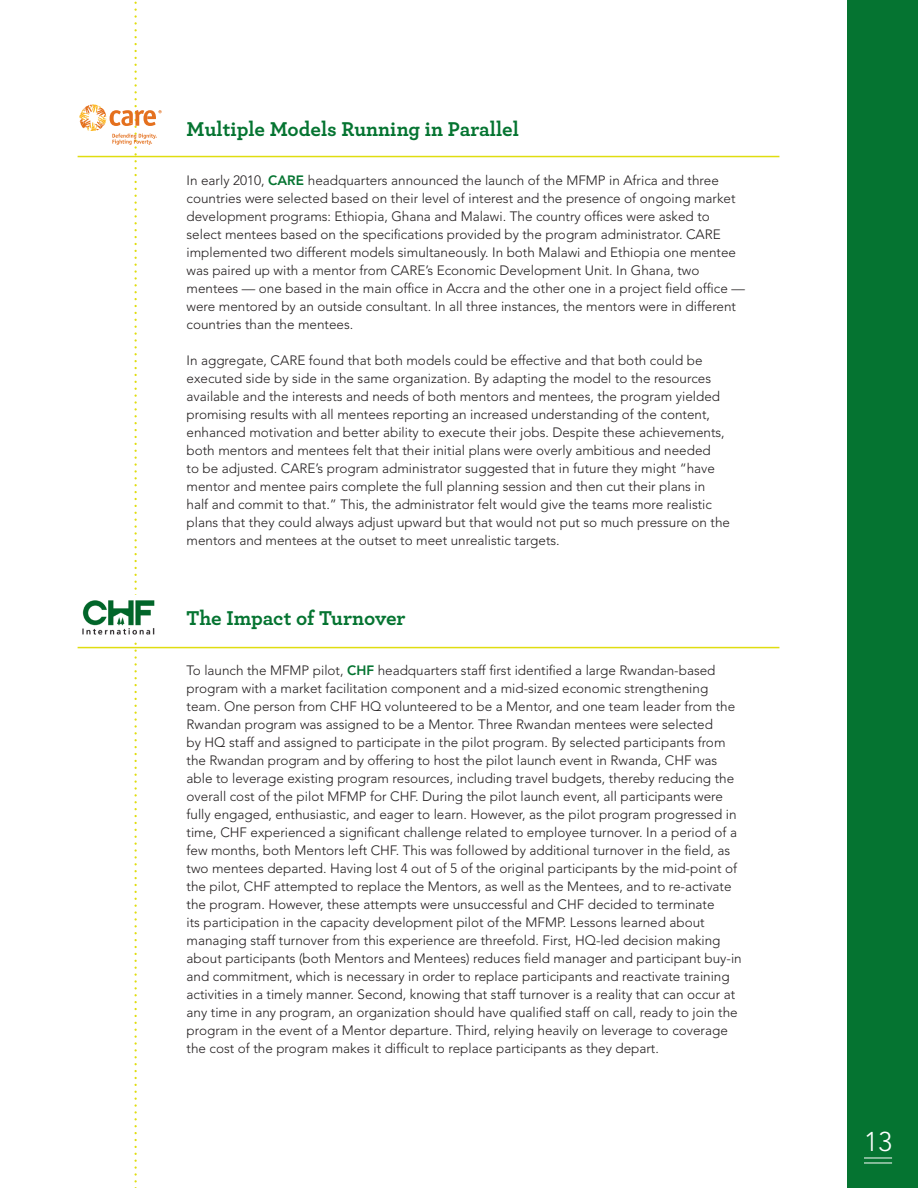
<style>
.page{position:relative;width:918px;height:1188px;background:#fff}
.page>*{position:absolute;margin:0;border:0;box-sizing:border-box;transform-origin:0 0}
.t1{font:300 27px "Avenir";color:#fff}
.t2{font:700 21px "Archer";color:#057431}
.t3{font:300 13.5px/18px "Avenir";color:#231f20}
.s1{font-weight:800;color:#057431}
</style>
<div class="page">
<div style="left:848px;top:0;width:70px;height:1188px;background:#057431"></div>
<svg style="left:864px;top:1157px;width:28px;height:6px"></svg>
<hr style="left:78px;top:156px;width:701px;height:1px;background:#e0dd10">
<hr style="left:78px;top:647px;width:701px;height:1px;background:#e0dd10">
<svg style="left:79px;top:1px;width:83px;height:1187px"></svg>
<img style="left:79px;top:595px;width:83px;height:43px">
<h2 class="t2" style="left:187px;top:115px;width:334px">Multiple Models Running in Parallel</h2>
<p class="t3" style="left:187px;top:171px;width:560px">In early 2010, <span class="s1">CARE</span> headquarters announced the launch of the MFMP in Africa and three countries were selected based on their level of interest and the presence of ongoing market development programs: Ethiopia, Ghana and Malawi. The country offices were asked to select mentees based on the specifications provided by the program administrator. CARE implemented two different models simultaneously. In both Malawi and Ethiopia one mentee was paired up with a mentor from CARE’s Economic Development Unit. In Ghana, two mentees — one based in the main office in Accra and the other one in a project field office — were mentored by an outside consultant. In all three instances, the mentors were in different countries than the mentees.</p>
<p class="t3" style="left:187px;top:351px;width:545px">In aggregate, CARE found that both models could be effective and that both could be executed side by side in the same organization. By adapting the model to the resources available and the interests and needs of both mentors and mentees, the program yielded promising results with all mentees reporting an increased understanding of the content, enhanced motivation and better ability to execute their jobs. Despite these achievements, both mentors and mentees felt that their initial plans were overly ambitious and needed<br>to be adjusted. CARE’s program administrator suggested that in future they might “have mentor and mentee pairs complete the full planning session and then cut their plans in half and commit to that.” This, the administrator felt would give the teams more realistic plans that they could always adjust upward but that would not put so much pressure on the mentors and mentees at the outset to meet unrealistic targets.</p>
<h2 class="t2" style="left:187px;top:605px;width:221px">The Impact of Turnover</h2>
<p class="t3" style="left:187px;top:661px;width:557px">To launch the MFMP pilot, <span class="s1">CHF</span> headquarters staff first identified a large Rwandan-based program with a market facilitation component and a mid-sized economic strengthening team. One person from CHF HQ volunteered to be a Mentor, and one team leader from the Rwandan program was assigned to be a Mentor. Three Rwandan mentees were selected<br>by HQ staff and assigned to participate in the pilot program. By selected participants from the Rwandan program and by offering to host the pilot launch event in Rwanda, CHF was able to leverage existing program resources, including travel budgets, thereby reducing the overall cost of the pilot MFMP for CHF. During the pilot launch event, all participants were fully engaged, enthusiastic, and eager to learn. However, as the pilot program progressed in time, CHF experienced a significant challenge related to employee turnover. In a period of a few months, both Mentors left CHF. This was followed by additional turnover in the field, as two mentees departed. Having lost 4 out of 5 of the original participants by the mid-point of the pilot, CHF attempted to replace the Mentors, as well as the Mentees, and to re-activate the program. However, these attempts were unsuccessful and CHF decided to terminate<br>its participation in the capacity development pilot of the MFMP. Lessons learned about managing staff turnover from this experience are threefold. First, HQ-led decision making about participants (both Mentors and Mentees) reduces field manager and participant buy-in and commitment, which is necessary in order to replace participants and reactivate training activities in a timely manner. Second, knowing that staff turnover is a reality that can occur at any time in any program, an organization should have qualified staff on call, ready to join the program in the event of a Mentor departure. Third, relying heavily on leverage to coverage the cost of the program makes it difficult to replace participants as they depart.</p>
<h1 class="t1" style="left:864px;top:1126px;width:30px">13</h1>
</div>
